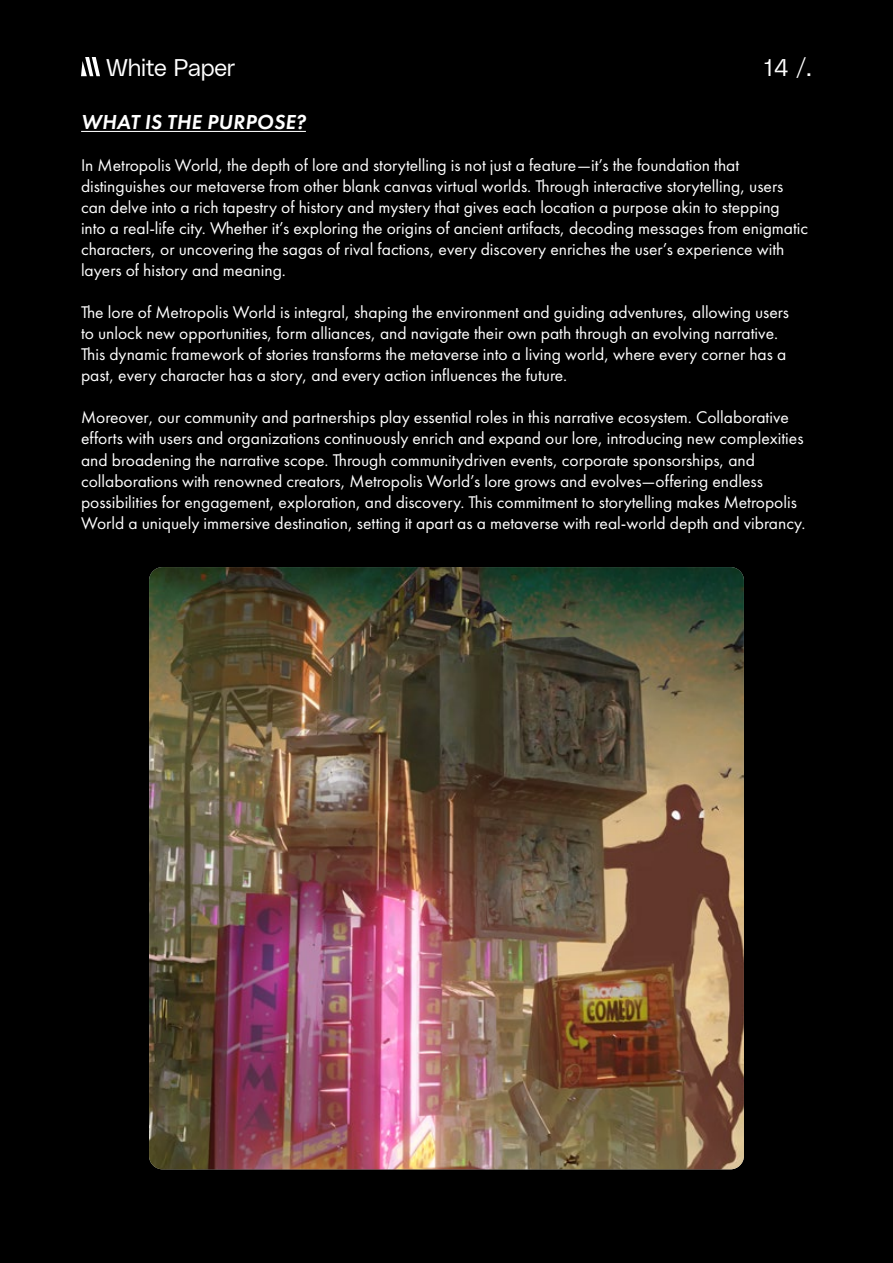
<style>
.page{position:relative;width:893px;height:1263px;background:#000}
.page>*{position:absolute;margin:0;border:0;box-sizing:border-box;transform-origin:0 0}
.t1{font:24px "Poly Sans Slim";letter-spacing:-.015em;color:#fff}
.t2{font:italic 600 21px "Futura PT";letter-spacing:.01em;color:#fff}
.t3{font:17.55px/21px "Futura PT";color:#fff}
</style>
<div class="page">
<svg style="left:81px;top:57px;width:19px;height:19px"></svg>
<img style="left:149px;top:567px;width:595px;height:602px">
<hr style="left:81px;top:131px;width:225px;height:1px;background:#fff">
<h1 class="t1" style="left:106px;top:50px;width:131px">White Paper</h1>
<h1 class="t1" style="left:764px;top:50px;width:49px">14 /.</h1>
<p class="t2" style="left:81px;top:109px;width:226px">WHAT IS THE PURPOSE?</p>
<p class="t3" style="left:81px;top:155px;width:729px">In Metropolis World, the depth of lore and storytelling is not just a feature—it’s the foundation that distinguishes our metaverse from other blank canvas virtual worlds. Through interactive storytelling, users can delve into a rich tapestry of history and mystery that gives each location a purpose akin to stepping into a real-life city. Whether it’s exploring the origins of ancient artifacts, decoding messages from enigmatic characters, or uncovering the sagas of rival factions, every discovery enriches the user’s experience with layers of history and meaning.</p>
<p class="t3" style="left:81px;top:302px;width:709px">The lore of Metropolis World is integral, shaping the environment and guiding adventures, allowing users to unlock new opportunities, form alliances, and navigate their own path through an evolving narrative.<br>This dynamic framework of stories transforms the metaverse into a living world, where every corner has a past, every character has a story, and every action influences the future.</p>
<p class="t3" style="left:81px;top:407px;width:726px">Moreover, our community and partnerships play essential roles in this narrative ecosystem. Collaborative efforts with users and organizations continuously enrich and expand our lore, introducing new complexities and broadening the narrative scope. Through communitydriven events, corporate sponsorships, and collaborations with renowned creators, Metropolis World’s lore grows and evolves—offering endless possibilities for engagement, exploration, and discovery. This commitment to storytelling makes Metropolis World a uniquely immersive destination, setting it apart as a metaverse with real-world depth and vibrancy.</p>
</div>
